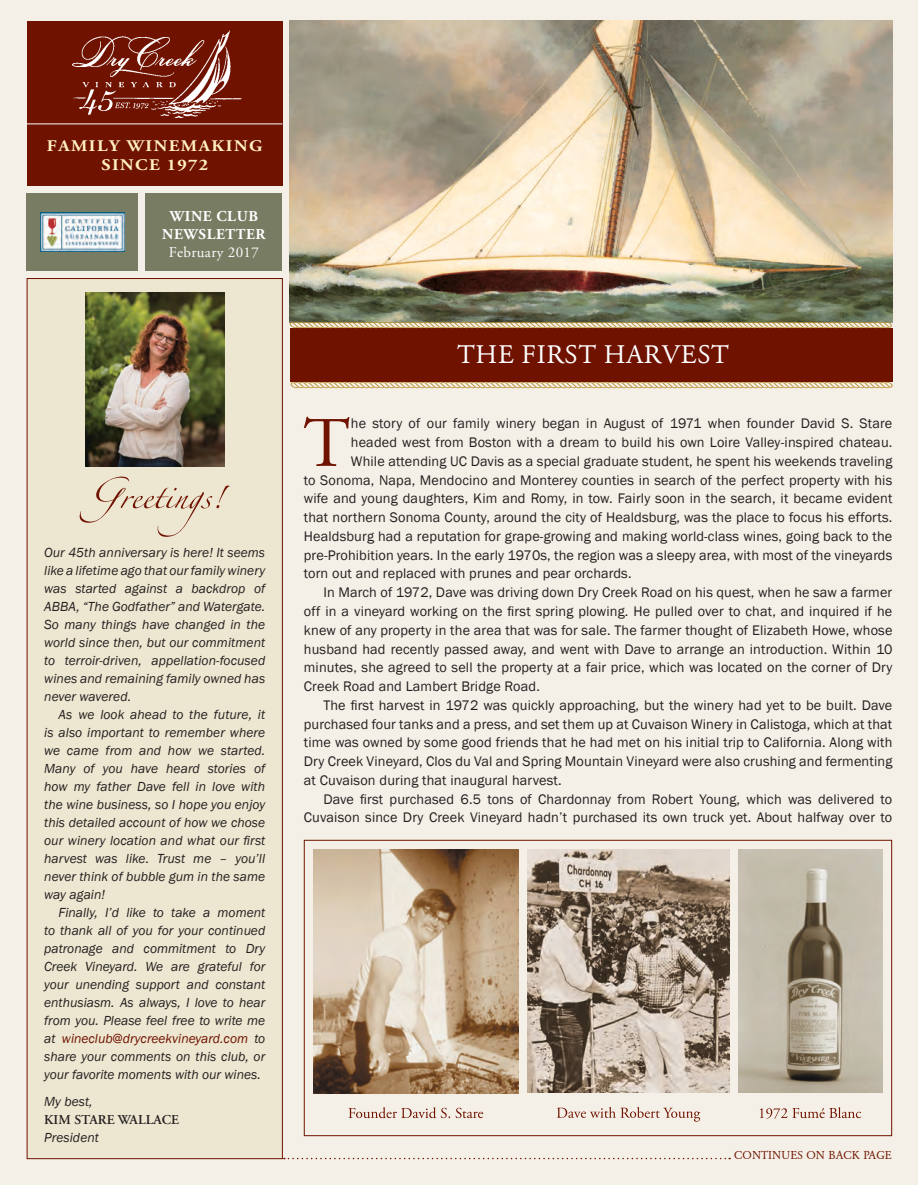
<style>
.page{position:relative;width:918px;height:1185px;background:#fff}
.page>*{position:absolute;margin:0;border:0;box-sizing:border-box;transform-origin:0 0}
.t1{font:70.8px "Adobe Garamond";color:#6f1200}
.t2{font:27px "Adobe Garamond";letter-spacing:.025em;color:#fff}
.t3{font:700 16.2px/18px "Adobe Garamond Pro";letter-spacing:.085em;color:#ffefbe;text-align:center;scale:1.11 1}
.t4{font:700 15px/18px "Adobe Garamond Pro";letter-spacing:.04em;color:#fff;text-align:center}
.t5{font:15px "Adobe Garamond Pro";letter-spacing:.025em;color:#fff}
.t6{font:14.25px "Franklin Gothic";letter-spacing:.01em;color:#231f20}
.t7{font:italic 13.5px/18px "Franklin Gothic";letter-spacing:.005em;color:#231f20;text-align:justify}
.t8{font:600 13.5px "Adobe Garamond";letter-spacing:.005em;color:#231f20}
.t9{font:12px "Garamond";letter-spacing:.01em;color:#6f1200}
.s1{color:#6f1200}
</style>
<div class="page">
<div style="left:0;top:0;width:917px;height:1184px;background:#f5f0e7"></div>
<div style="left:27px;top:278px;width:255px;height:880px;background:#ede6d0"></div>
<img style="left:85px;top:292px;width:139px;height:174px">
<div style="left:290px;top:328px;width:602px;height:54px;background:#6f1200"></div>
<img style="left:290px;top:21px;width:601px;height:301px">
<svg style="left:284px;top:1157px;width:442px;height:1px"></svg>
<svg style="left:759px;top:1107px;width:101px;height:11px"></svg>
<svg style="left:557px;top:1107px;width:143px;height:14px"></svg>
<svg style="left:348px;top:1107px;width:135px;height:10px"></svg>
<div style="left:27px;top:22px;width:255px;height:164px;background:#6f1200"></div>
<hr style="left:26px;top:123px;width:256px;height:1px;background:#fff">
<div style="left:27px;top:193px;width:111px;height:77px;background:#777c62"></div>
<img style="left:40px;top:212px;width:84px;height:39px">
<div style="left:145px;top:193px;width:137px;height:77px;background:#777c62"></div>
<svg style="left:80px;top:476px;width:150px;height:60px"></svg>
<img style="left:738px;top:849px;width:143px;height:243px">
<img style="left:313px;top:849px;width:205px;height:243px">
<img style="left:527px;top:849px;width:202px;height:243px">
<div style="left:304px;top:839px;width:587px;height:296px;border:1px solid #6f1200"></div>
<svg style="left:290px;top:382px;width:602px;height:6px"></svg>
<svg style="left:289px;top:322px;width:602px;height:6px"></svg>
<img style="left:72px;top:31px;width:170px;height:86px">
<p class="t3" style="left:47px;top:138px;width:195px">FAMILY WINEMAKING<br>SINCE 1972</p>
<p class="t4" style="left:162px;top:207px;width:105px">WINE CLUB<br>NEWSLETTER</p>
<p class="t5" style="left:169px;top:243px;width:92px">February 2017</p>
<p class="t7" style="left:44px;top:543px;width:222px">Our 45th anniversary is here! It seems like a lifetime ago that our family winery was started against a backdrop of ABBA, “The Godfather” and Watergate.<br>So many things have changed in the world since then, but our commitment to terroir-driven, appellation-focused wines and remaining family owned has never wavered.</p>
<p class="t7" style="left:44px;top:705px;width:222px;text-indent:14px">As we look ahead to the future, it is also important to remember where we came from and how we started.<br>Many of you have heard stories of how my father Dave fell in love with the wine business, so I hope you enjoy this detailed account of how we chose our winery location and what our first harvest was like. Trust me – you’ll never think of bubble gum in the same way again!</p>
<p class="t7" style="left:44px;top:903px;width:222px;text-indent:14px">Finally, I’d like to take a moment to thank all of you for your continued patronage and commitment to Dry Creek Vineyard. We are grateful for your unending support and constant enthusiasm. As always, I love to hear from you. Please feel free to write me at <span class="s1">wineclub@drycreekvineyard.com</span> to share your comments on this club, or your favorite moments with our wines.</p>
<p class="t7" style="left:44px;top:1092px;width:50px">My best,</p>
<p class="t8" style="left:44px;top:1111px;width:136px">KIM STARE WALLACE</p>
<p class="t7" style="left:44px;top:1128px;width:56px">President</p>
<h2 class="t2" style="left:457px;top:340px;width:273px">THE FIRST HARVEST</h2>
<h1 class="t1" style="left:303px;top:405px;width:48px">T</h1>
<p class="t6" style="left:351px;top:414px;width:542px">he story of our family winery began in August of 1971 when founder David S. Stare</p>
<p class="t6" style="left:351px;top:433px;width:542px">headed west from Boston with a dream to build his own Loire Valley-inspired chateau.</p>
<p class="t6" style="left:351px;top:452px;width:542px">While attending UC Davis as a special graduate student, he spent his weekends traveling</p>
<p class="t6" style="left:304px;top:471px;width:589px">to Sonoma, Napa, Mendocino and Monterey counties in search of the perfect property with his</p>
<p class="t6" style="left:304px;top:489px;width:589px">wife and young daughters, Kim and Romy, in tow. Fairly soon in the search, it became evident</p>
<p class="t6" style="left:304px;top:508px;width:589px">that northern Sonoma County, around the city of Healdsburg, was the place to focus his efforts.</p>
<p class="t6" style="left:304px;top:527px;width:589px">Healdsburg had a reputation for grape-growing and making world-class wines, going back to the</p>
<p class="t6" style="left:304px;top:546px;width:589px">pre-Prohibition years. In the early 1970s, the region was a sleepy area, with most of the vineyards</p>
<p class="t6" style="left:304px;top:564px;width:329px">torn out and replaced with prunes and pear orchards.</p>
<p class="t6" style="left:323px;top:583px;width:570px">In March of 1972, Dave was driving down Dry Creek Road on his quest, when he saw a farmer</p>
<p class="t6" style="left:304px;top:602px;width:589px">off in a vineyard working on the first spring plowing. He pulled over to chat, and inquired if he</p>
<p class="t6" style="left:304px;top:621px;width:589px">knew of any property in the area that was for sale. The farmer thought of Elizabeth Howe, whose</p>
<p class="t6" style="left:304px;top:639px;width:589px">husband had recently passed away, and went with Dave to arrange an introduction. Within 10</p>
<p class="t6" style="left:304px;top:658px;width:589px">minutes, she agreed to sell the property at a fair price, which was located on the corner of Dry</p>
<p class="t6" style="left:304px;top:677px;width:237px">Creek Road and Lambert Bridge Road.</p>
<p class="t6" style="left:323px;top:696px;width:570px">The first harvest in 1972 was quickly approaching, but the winery had yet to be built. Dave</p>
<p class="t6" style="left:304px;top:714px;width:589px">purchased four tanks and a press, and set them up at Cuvaison Winery in Calistoga, which at that</p>
<p class="t6" style="left:304px;top:733px;width:589px">time was owned by some good friends that he had met on his initial trip to California. Along with</p>
<p class="t6" style="left:304px;top:752px;width:589px">Dry Creek Vineyard, Clos du Val and Spring Mountain Vineyard were also crushing and fermenting</p>
<p class="t6" style="left:304px;top:771px;width:259px">at Cuvaison during that inaugural harvest.</p>
<p class="t6" style="left:323px;top:789px;width:570px">Dave first purchased 6.5 tons of Chardonnay from Robert Young, which was delivered to</p>
<p class="t6" style="left:304px;top:808px;width:589px">Cuvaison since Dry Creek Vineyard hadn’t purchased its own truck yet. About halfway over to</p>
<p class="t9" style="left:734px;top:1148px;width:159px">CONTINUES ON BACK PAGE</p>
</div>
